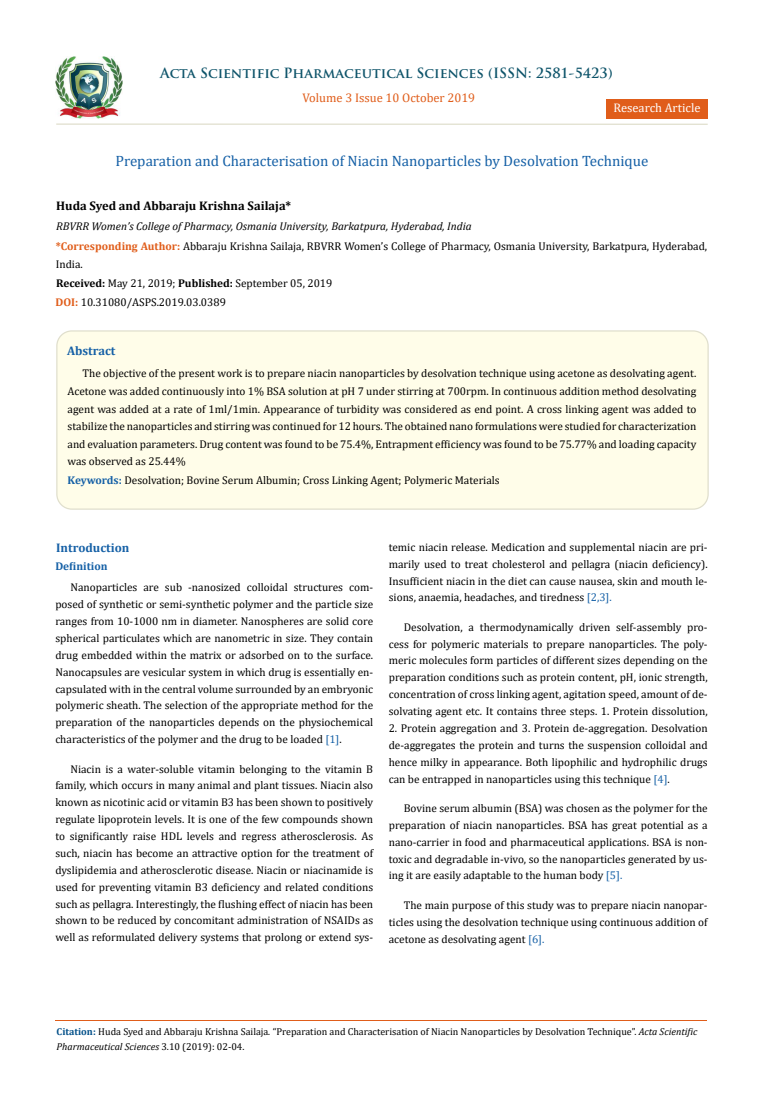
<style>
.page{position:relative;width:764px;height:1110px;background:#fff}
.page>*{position:absolute;margin:0;border:0;box-sizing:border-box;transform-origin:0 0}
.t1{font:15px "Cambria";color:#1560a6}
.t2{font:700 13.75px "Trajan Pro";color:#0e546a}
.t3{font:700 12.5px "Cambria";color:#000}
.t4{font:12.5px "Cambria";color:#e05d1a}
.t5{font:700 12.5px "Cambria";color:#1560a6}
.t6{font:12.5px "Cambria";color:#fff}
.t7{font:11.25px/16.9px "Cambria";color:#000;text-align:justify}
.t8{font:700 11.25px "Cambria";color:#1560a6}
.t9{font:10px/15px "Cambria";color:#000}
.s1{font-style:italic}
.s2{font-weight:700;color:#e05d1a}
.s3{font-weight:700}
.s4{font-weight:700;color:#1560a6}
.s5{color:#1560a6}
.s6{font-weight:700;color:#035089}
</style>
<div class="page">
<img style="left:56px;top:57px;width:66px;height:61px">
<div style="left:606px;top:99px;width:101px;height:20px;background:#e05d1a"></div>
<hr style="left:56px;top:123px;width:651px;height:2px;background:#e0dfcd">
<hr style="left:55px;top:1020px;width:652px;height:1px;background:#e05d1a">
<div style="left:57px;top:331px;width:651px;height:178px;background:#fffde9;border-radius:15px"></div>
<div style="left:56px;top:330px;width:653px;height:180px;border:1px solid #e0dfcd;border-radius:15px"></div>
<p class="t2" style="left:160px;top:64px;width:454px">Acta Scientific Pharmaceutical Sciences (ISSN: 2581-5423)</p>
<p class="t4" style="left:302px;top:91px;width:174px">Volume 3 Issue 10 October 2019</p>
<p class="t6" style="left:613px;top:100px;width:89px">Research Article</p>
<h1 class="t1" style="left:115px;top:152px;width:534px">Preparation and Characterisation of Niacin Nanoparticles by Desolvation Technique</h1>
<p class="t3" style="left:56px;top:197px;width:236px">Huda Syed and Abbaraju Krishna Sailaja*</p>
<p class="t7" style="left:56px;top:216px;width:653px;line-height:20.5px"><span class="s1">RBVRR Women’s College of Pharmacy, Osmania University, Barkatpura, Hyderabad, India<br></span><span class="s2">*Corresponding Author:</span> Abbaraju Krishna Sailaja, RBVRR Women’s College of Pharmacy, Osmania University, Barkatpura, Hyderabad,</p>
<p class="t7" style="left:56px;top:256px;width:29px">India.</p>
<p class="t7" style="left:55px;top:273px;width:278px;line-height:19.4px"><span class="s3">Received:</span> May 21, 2019; <span class="s3">Published:</span> September 05, 2019<br><span class="s2">DOI:</span> 10.31080/ASPS.2019.03.0389</p>
<p class="t5" style="left:67px;top:342px;width:50px">Abstract</p>
<p class="t7" style="left:68px;top:365px;width:630px;line-height:17.5px;text-indent:15px">The objective of the present work is to prepare niacin nanoparticles by desolvation technique using acetone as desolvating agent.<br>Acetone was added continuously into 1% BSA solution at pH 7 under stirring at 700rpm. In continuous addition method desolvating agent was added at a rate of 1ml/1min. Appearance of turbidity was considered as end point. A cross linking agent was added to stabilize the nanoparticles and stirring was continued for 12 hours. The obtained nano formulations were studied for characterization and evaluation parameters. Drug content was found to be 75.4%, Entrapment efficiency was found to be 75.77% and loading capacity was observed as 25.44%</p>
<p class="t7" style="left:68px;top:472px;width:434px"><span class="s4">Keywords:</span> Desolvation; Bovine Serum Albumin; Cross Linking Agent; Polymeric Materials</p>
<p class="t5" style="left:56px;top:539px;width:75px">Introduction</p>
<p class="t7" style="left:389px;top:538px;width:320px">temic niacin release. Medication and supplemental niacin are pri&shy;marily used to treat cholesterol and pellagra (niacin deficiency).<br>Insufficient niacin in the diet can cause nausea, skin and mouth le&shy;sions, anaemia, headaches, and tiredness <span class="s5">[2,3].</span></p>
<p class="t7" style="left:389px;top:618px;width:320px;text-indent:15px">Desolvation, a thermodynamically driven self-assembly pro&shy;cess for polymeric materials to prepare nanoparticles. The poly&shy;meric molecules form particles of different sizes depending on the preparation conditions such as protein content, pH, ionic strength, concentration of cross linking agent, agitation speed, amount of de&shy;solvating agent etc. It contains three steps. 1. Protein dissolution,</p>
<p class="t7" style="left:389px;top:720px;width:320px">2. Protein aggregation and 3. Protein de-aggregation. Desolvation de-aggregates the protein and turns the suspension colloidal and hence milky in appearance. Both lipophilic and hydrophilic drugs can be entrapped in nanoparticles using this technique <span class="s5">[4]</span>.</p>
<p class="t7" style="left:389px;top:800px;width:320px;text-indent:15px">Bovine serum albumin (BSA) was chosen as the polymer for the preparation of niacin nanoparticles. BSA has great potential as a nano-carrier in food and pharmaceutical applications. BSA is non&shy;toxic and degradable in-vivo, so the nanoparticles generated by us&shy;ing it are easily adaptable to the human body <span class="s5">[5].</span></p>
<p class="t7" style="left:389px;top:897px;width:320px;text-indent:15px">The main purpose of this study was to prepare niacin nanopar&shy;ticles using the desolvation technique using continuous addition of acetone as desolvating agent <span class="s5">[6].</span></p>
<p class="t8" style="left:55px;top:558px;width:54px">Definition</p>
<p class="t7" style="left:55px;top:579px;width:319px;text-indent:15px">Nanoparticles are sub -nanosized colloidal structures com&shy;posed of synthetic or semi-synthetic polymer and the particle size ranges from 10-1000 nm in diameter. Nanospheres are solid core spherical particulates which are nanometric in size. They contain drug embedded within the matrix or adsorbed on to the surface.<br>Nanocapsules are vesicular system in which drug is essentially en&shy;capsulated with in the central volume surrounded by an embryonic polymeric sheath. The selection of the appropriate method for the preparation of the nanoparticles depends on the physiochemical characteristics of the polymer and the drug to be loaded <span class="s5">[1]</span>.</p>
<p class="t7" style="left:55px;top:760px;width:319px;text-indent:15px">Niacin is a water-soluble vitamin belonging to the vitamin B family, which occurs in many animal and plant tissues. Niacin also known as nicotinic acid or vitamin B3 has been shown to positively regulate lipoprotein levels. It is one of the few compounds shown to significantly raise HDL levels and regress atherosclerosis. As such, niacin has become an attractive option for the treatment of dyslipidemia and atherosclerotic disease. Niacin or niacinamide is used for preventing vitamin B3 deficiency and related conditions such as pellagra. Interestingly, the flushing effect of niacin has been shown to be reduced by concomitant administration of NSAIDs as well as reformulated delivery systems that prolong or extend sys-</p>
<p class="t9" style="left:57px;top:1024px;width:642px"><span class="s6">Citation:</span> Huda Syed and Abbaraju Krishna Sailaja<span class="s1">.</span> “Preparation and Characterisation of Niacin Nanoparticles by Desolvation Technique”. <span class="s1">Acta Scientific<br>Pharmaceutical Sciences</span> 3.10 (2019): 02-04.</p>
</div>
